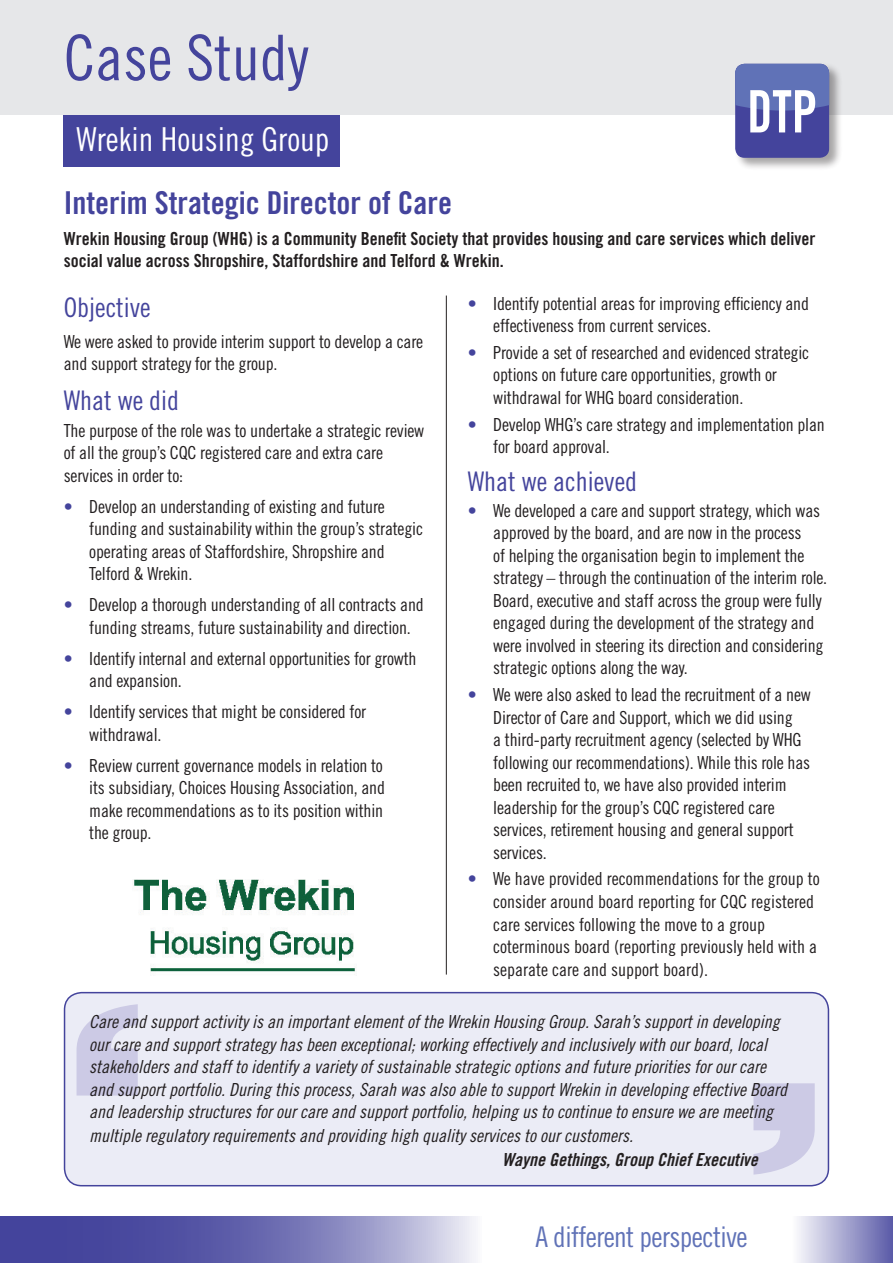
<style>
.page{position:relative;width:893px;height:1263px;background:#fff}
.page>*{position:absolute;margin:0;border:0;box-sizing:border-box;transform-origin:0 0}
.t1{font:63px "Trade Gothic Cond Eighteen";color:#44449c}
.t2{font:33px "Trade Gothic Cond Eighteen";color:#fff}
.t3{font:31.5px "Trade Gothic Bold Cond Twenty";color:#44449c}
.t4{font:28.5px "Trade Gothic Cond Eighteen";letter-spacing:-.02em;color:#6072b7}
.t5{font:27px "Trade Gothic Cond Eighteen";color:#44449c}
.t6{font:18px/22.5px "Trade Gothic Cond Eighteen";letter-spacing:-.01em;color:#231f20}
.t7{font:18px/22.8px "Trade Gothic Cond Eighteen Obl";color:#231f20}
.t8{font:18px/22.5px "Trade Gothic Bold Cond Twenty";color:#231f20}
.t9{font:18px "Trade Gothic Bold Cond Twenty Obl";color:#231f20}
.s1{color:#44449c}
</style>
<div class="page">
<div style="left:65px;top:993px;width:763px;height:193px;background:#ebecf6;border-radius:17px"></div>
<div style="left:64px;top:992px;width:765px;height:194px;border:2px solid #44449c;border-radius:17px"></div>
<div style="left:0;top:0;width:893px;height:115px;background:#e6e7e9"></div>
<div style="left:734px;top:62px;width:108px;height:109px;background:#231f20;opacity:.4"></div>
<svg style="left:735px;top:64px;width:94px;height:94px;background:#6e75b6"></svg>
<svg style="left:77px;top:1004px;width:61px;height:91px"></svg>
<svg style="left:753px;top:1083px;width:62px;height:91px"></svg>
<svg style="left:0;top:1216px;width:476px;height:47px;background:#7373b5"></svg>
<div style="left:792px;top:1216px;width:101px;height:47px;background:linear-gradient(to right,#fdfdfe,#5a5aa8)"></div>
<hr style="left:446px;top:296px;width:1px;height:678px;background:#231f20">
<div style="left:64px;top:115px;width:276px;height:52px;background:#44449c"></div>
<img style="left:133px;top:879px;width:223px;height:97px">
<h1 class="t1" style="left:64px;top:20px;width:246px">Case Study</h1>
<h2 class="t2" style="left:77px;top:120px;width:254px">Wrekin Housing Group</h2>
<h3 class="t3" style="left:64px;top:183px;width:390px">Interim Strategic Director of Care</h3>
<p class="t8" style="left:64px;top:227px;width:753px">Wrekin Housing Group (WHG) is a Community Benefit Society that provides housing and care services which deliver social value across Shropshire, Staffordshire and Telford &amp; Wrekin.</p>
<h3 class="t5" style="left:64px;top:291px;width:88px">Objective</h3>
<p class="t6" style="left:64px;top:330px;width:361px">We were asked to provide interim support to develop a care and support strategy for the group.</p>
<h3 class="t5" style="left:64px;top:384px;width:117px">What we did</h3>
<p class="t6" style="left:64px;top:419px;width:362px">The purpose of the role was to undertake a strategic review of all the group’s CQC registered care and extra care services in order to:</p>
<p class="t6" style="left:89px;top:495px;width:335px;text-indent:-26px"><span class="s1">•</span> Develop an understanding of existing and future funding and sustainability within the group’s strategic operating areas of Staffordshire, Shropshire and Telford &amp; Wrekin.</p>
<p class="t6" style="left:89px;top:593px;width:336px;text-indent:-26px"><span class="s1">•</span> Develop a thorough understanding of all contracts and funding streams, future sustainability and direction.</p>
<p class="t6" style="left:89px;top:647px;width:329px;text-indent:-26px"><span class="s1">•</span> Identify internal and external opportunities for growth and expansion.</p>
<p class="t6" style="left:89px;top:700px;width:278px;text-indent:-26px"><span class="s1">•</span> Identify services that might be considered for withdrawal.</p>
<p class="t6" style="left:89px;top:754px;width:297px;text-align:justify;text-indent:-26px"><span class="s1">•</span> Review current governance models in relation to its subsidiary, Choices Housing Association, and make recommendations as to its position within the group.</p>
<p class="t6" style="left:493px;top:292px;width:317px;text-indent:-26px"><span class="s1">•</span> Identify potential areas for improving efficiency and effectiveness from current services.</p>
<p class="t6" style="left:493px;top:341px;width:317px;text-indent:-26px"><span class="s1">•</span> Provide a set of researched and evidenced strategic options on future care opportunities, growth or withdrawal for WHG board consideration.</p>
<p class="t6" style="left:493px;top:413px;width:333px;text-indent:-26px"><span class="s1">•</span> Develop WHG’s care strategy and implementation plan for board approval.</p>
<h3 class="t5" style="left:468px;top:465px;width:171px">What we achieved</h3>
<p class="t6" style="left:493px;top:499px;width:336px;text-indent:-26px"><span class="s1">•</span> We developed a care and support strategy, which was approved by the board, and are now in the process<br>of helping the organisation begin to implement the strategy – through the continuation of the interim role.<br>Board, executive and staff across the group were fully engaged during the development of the strategy and were involved in steering its direction and considering strategic options along the way.</p>
<p class="t6" style="left:493px;top:683px;width:319px;text-indent:-26px"><span class="s1">•</span> We were also asked to lead the recruitment of a new Director of Care and Support, which we did using<br>a third-party recruitment agency (selected by WHG following our recommendations). While this role has been recruited to, we have also provided interim leadership for the group’s CQC registered care services, retirement housing and general support services.</p>
<p class="t6" style="left:493px;top:868px;width:328px;text-indent:-26px"><span class="s1">•</span> We have provided recommendations for the group to consider around board reporting for CQC registered care services following the move to a group coterminous board (reporting previously held with a separate care and support board).</p>
<p class="t7" style="left:89px;top:1010px;width:699px">Care and support activity is an important element of the Wrekin Housing Group. Sarah’s support in developing our care and support strategy has been exceptional; working effectively and inclusively with our board, local stakeholders and staff to identify a variety of sustainable strategic options and future priorities for our care and support portfolio. During this process, Sarah was also able to support Wrekin in developing effective Board and leadership structures for our care and support portfolio, helping us to continue to ensure we are meeting multiple regulatory requirements and providing high quality services to our customers.</p>
<p class="t9" style="left:502px;top:1149px;width:257px">Wayne Gethings, Group Chief Executive</p>
<h3 class="t4" style="left:535px;top:1220px;width:214px">A different perspective</h3>
</div>
